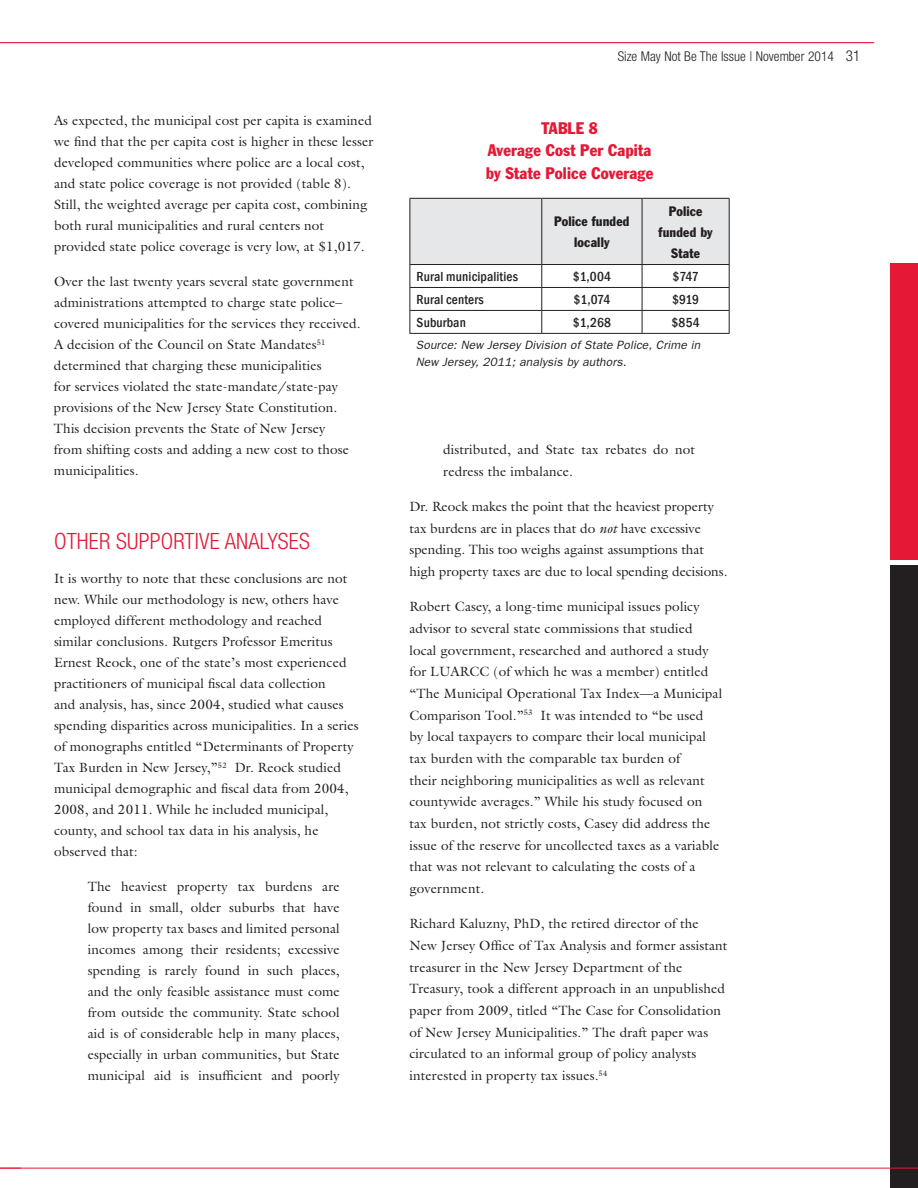
<style>
.page{position:relative;width:918px;height:1188px;background:#fff}
.page>*{position:absolute;margin:0;border:0;box-sizing:border-box;transform-origin:0 0}
.t1{font:300 condensed 22.5px "Helvetica Neue";letter-spacing:.01em;color:#e51836}
.t2{font:condensed 16.5px/22.5px "Franklin Gothic";letter-spacing:.01em;color:#e51836}
.t3{font:13.5px/21px "Galliard";letter-spacing:.01em;color:#231f20}
.t4{font:500 condensed 13.5px "Franklin Gothic";letter-spacing:.01em;color:#231f20}
.t5{font:condensed 13.5px/21px "Franklin Gothic";letter-spacing:.01em;color:#231f20;text-align:center}
.t6{font:300 condensed 13.5px "Helvetica Neue";color:#231f20}
.t7{font:italic 12px/16.5px "Franklin Gothic";letter-spacing:.01em;color:#231f20}
.s1{font-size:15px}
.s2{font-style:italic}
</style>
<div class="page">
<hr style="left:0;top:42px;width:874px;height:1px;background:#e51836">
<div style="left:891px;top:566px;width:27px;height:622px;background:#231f20"></div>
<div style="left:891px;top:263px;width:27px;height:297px;background:#e51836"></div>
<hr style="left:0;top:1168px;width:918px;height:1px;background:#e51836">
<svg style="left:410px;top:198px;width:320px;height:135px"></svg>
<hr style="left:410px;top:333px;width:132px;height:1px;background:#231f20">
<hr style="left:542px;top:333px;width:100px;height:1px;background:#231f20">
<hr style="left:642px;top:333px;width:88px;height:1px;background:#231f20">
<p class="t3" style="left:54px;top:110px;width:321px">As expected, the municipal cost per capita is examined we find that the per capita cost is higher in these lesser developed communities where police are a local cost, and state police coverage is not provided (table 8).<br>Still, the weighted average per capita cost, combining both rural municipalities and rural centers not provided state police coverage is very low, at $1,017.</p>
<p class="t3" style="left:54px;top:271px;width:308px">Over the last twenty years several state government administrations attempted to charge state police– covered municipalities for the services they received.<br>A decision of the Council on State Mandates<sup>51 </sup>determined that charging these municipalities<br>for services violated the state-mandate/state-pay provisions of the New Jersey State Constitution.<br>This decision prevents the State of New Jersey<br>from shifting costs and adding a new cost to those municipalities.</p>
<h1 class="t1" style="left:54px;top:528px;width:255px">Other Supportive Analyses</h1>
<p class="t3" style="left:54px;top:568px;width:306px">It is worthy to note that these conclusions are not new. While our methodology is new, others have employed different methodology and reached similar conclusions. Rutgers Professor Emeritus Ernest Reock, one of the state’s most experienced practitioners of municipal fiscal data collection<br>and analysis, has, since 2004, studied what causes spending disparities across municipalities. In a series of monographs entitled “Determinants of Property Tax Burden in New Jersey,”<sup>52</sup> Dr. Reock studied municipal demographic and fiscal data from 2004, 2008, and 2011. While he included municipal, county, and school tax data in his analysis, he observed that:</p>
<p class="t3" style="left:88px;top:876px;width:254px;text-align:justify">The heaviest property tax burdens are found in small, older suburbs that have low property tax bases and limited personal incomes among their residents; excessive spending is rarely found in such places, and the only feasible assistance must come from outside the community. State school aid is of considerable help in many places, especially in urban communities, but State municipal aid is insufficient and poorly</p>
<p class="t6" style="left:618px;top:49px;width:244px">Size May Not Be The Issue | November 2014 <span class="s1">31</span></p>
<p class="t2" style="left:486px;top:117px;width:169px;text-indent:103px">8<br>Average Cost Per Capita by State Police Coverage</p>
<p class="t5" style="left:554px;top:211px;width:77px">Police funded locally</p>
<p class="t5" style="left:659px;top:200px;width:56px">Police funded by<br>State</p>
<p class="t4" style="left:417px;top:267px;width:103px">Rural municipalities</p>
<p class="t4" style="left:573px;top:267px;width:40px">$1,004</p>
<p class="t4" style="left:672px;top:267px;width:28px">$747</p>
<p class="t4" style="left:417px;top:290px;width:69px">Rural centers</p>
<p class="t4" style="left:574px;top:290px;width:38px">$1,074</p>
<p class="t4" style="left:672px;top:290px;width:29px">$919</p>
<p class="t4" style="left:417px;top:313px;width:51px">Suburban</p>
<p class="t4" style="left:573px;top:313px;width:40px">$1,268</p>
<p class="t4" style="left:672px;top:313px;width:30px">$854</p>
<p class="t7" style="left:416px;top:336px;width:286px">Source: New Jersey Division of State Police, Crime in<br>New Jersey, 2011; analysis by authors.</p>
<p class="t2" style="left:541px;top:117px;width:18px">Table</p>
<p class="t3" style="left:443px;top:438px;width:254px;line-height:21.8px">distributed, and State tax rebates do not redress the imbalance.</p>
<p class="t3" style="left:410px;top:495px;width:319px;line-height:21.8px">Dr. Reock makes the point that the heaviest property tax burdens are in places that do <span class="s2">not</span> have excessive spending. This too weighs against assumptions that high property taxes are due to local spending decisions.</p>
<p class="t3" style="left:409px;top:596px;width:314px;line-height:21.8px">Robert Casey, a long-time municipal issues policy advisor to several state commissions that studied local government, researched and authored a study for LUARCC (of which he was a member) entitled “The Municipal Operational Tax Index—a Municipal Comparison Tool.”<sup>53</sup> It was intended to “be used<br>by local taxpayers to compare their local municipal tax burden with the comparable tax burden of<br>their neighboring municipalities as well as relevant countywide averages.” While his study focused on tax burden, not strictly costs, Casey did address the issue of the reserve for uncollected taxes as a variable that was not relevant to calculating the costs of a government.</p>
<p class="t3" style="left:409px;top:913px;width:319px;line-height:21.8px">Richard Kaluzny, PhD, the retired director of the New Jersey Office of Tax Analysis and former assistant treasurer in the New Jersey Department of the Treasury, took a different approach in an unpublished paper from 2009, titled “The Case for Consolidation of New Jersey Municipalities.” The draft paper was circulated to an informal group of policy analysts interested in property tax issues.<sup>54</sup></p>
</div>
